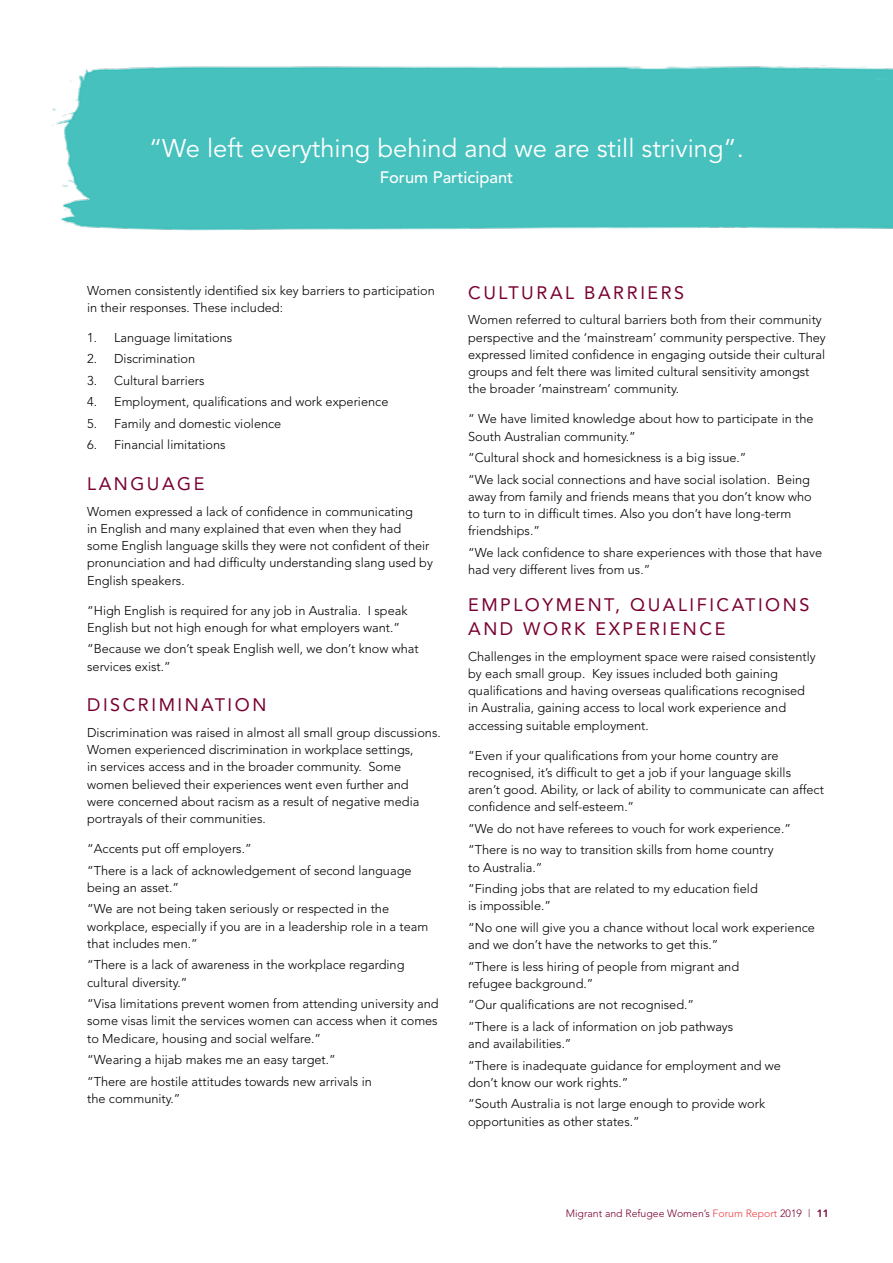
<style>
.page{position:relative;width:893px;height:1263px;background:#fff}
.page>*{position:absolute;margin:0;border:0;box-sizing:border-box;transform-origin:0 0}
.t1{font:25.5px "Avenir";color:#fff}
.t2{font:18px/24px "Avenir";letter-spacing:.14em;color:#780032}
.t3{font:500 16.5px "Avenir";color:#fff}
.t4{font:300 12.75px/17.2px "Avenir";color:#000}
.t5{font:300 10.5px "Avenir";color:#780032}
.s1{color:#ef3e42}
.s2{font-weight:800}
</style>
<div class="page">
<img style="left:52px;top:65px;width:841px;height:166px">
<h1 class="t1" style="left:149px;top:133px;width:596px">“We left everything behind and we are still striving”.</h1>
<p class="t3" style="left:380px;top:168px;width:135px">Forum Participant</p>
<p class="t4" style="left:87px;top:281px;width:349px">Women consistently identified six key barriers to participation in their responses. These included:</p>
<p class="t4" style="left:87px;top:329px;width:147px">1. Language limitations</p>
<p class="t4" style="left:87px;top:350px;width:109px">2. Discrimination</p>
<p class="t4" style="left:87px;top:372px;width:119px">3. Cultural barriers</p>
<p class="t4" style="left:87px;top:393px;width:303px">4. Employment, qualifications and work experience</p>
<p class="t4" style="left:87px;top:415px;width:196px">5. Family and domestic violence</p>
<p class="t4" style="left:87px;top:436px;width:140px">6. Financial limitations</p>
<h2 class="t2" style="left:87px;top:472px;width:119px">LANGUAGE</h2>
<p class="t4" style="left:87px;top:503px;width:347px">Women expressed a lack of confidence in communicating<br>in English and many explained that even when they had some English language skills they were not confident of their pronunciation and had difficulty understanding slang used by English speakers.</p>
<p class="t4" style="left:87px;top:602px;width:322px">“High English is required for any job in Australia. I speak<br>English but not high enough for what employers want.”</p>
<p class="t4" style="left:87px;top:640px;width:333px">“Because we don’t speak English well, we don’t know what services exist.”</p>
<h2 class="t2" style="left:87px;top:693px;width:181px">DISCRIMINATION</h2>
<p class="t4" style="left:87px;top:724px;width:355px">Discrimination was raised in almost all small group discussions.<br>Women experienced discrimination in workplace settings,<br>in services access and in the broader community. Some women believed their experiences went even further and<br>were concerned about racism as a result of negative media portrayals of their communities.</p>
<p class="t4" style="left:87px;top:838px;width:326px;line-height:21.5px">“Accents put off employers.”<br>“There is a lack of acknowledgement of second language</p>
<p class="t4" style="left:87px;top:877px;width:303px;line-height:21.5px">being an asset.”<br>“We are not being taken seriously or respected in the</p>
<p class="t4" style="left:87px;top:918px;width:343px">workplace, especially if you are in a leadership role in a team that includes men.”</p>
<p class="t4" style="left:87px;top:956px;width:319px">“There is a lack of awareness in the workplace regarding cultural diversity.”</p>
<p class="t4" style="left:87px;top:995px;width:353px;text-align:justify">“Visa limitations prevent women from attending university and some visas limit the services women can access when it comes to Medicare, housing and social welfare.”</p>
<p class="t4" style="left:87px;top:1049px;width:286px;line-height:21.5px">“Wearing a hijab makes me an easy target.” “There are hostile attitudes towards new arrivals in</p>
<p class="t4" style="left:87px;top:1090px;width:95px">the community.”</p>
<h2 class="t2" style="left:468px;top:280px;width:218px">CULTURAL BARRIERS</h2>
<p class="t4" style="left:468px;top:311px;width:359px">Women referred to cultural barriers both from their community perspective and the ‘mainstream’ community perspective. They expressed limited confidence in engaging outside their cultural groups and felt there was limited cultural sensitivity amongst the broader ‘mainstream’ community.</p>
<p class="t4" style="left:468px;top:410px;width:347px">“ We have limited knowledge about how to participate in the<br>South Australian community.”</p>
<p class="t4" style="left:468px;top:447px;width:343px;line-height:21.5px">“Cultural shock and homesickness is a big issue.”<br>“We lack social connections and have social isolation. Being</p>
<p class="t4" style="left:468px;top:488px;width:345px">away from family and friends means that you don’t know who to turn to in difficult times. Also you don’t have long-term friendships.”</p>
<p class="t4" style="left:468px;top:544px;width:355px">“We lack confidence to share experiences with those that have had very different lives from us.”</p>
<h2 class="t2" style="left:468px;top:593px;width:343px">EMPLOYMENT, QUALIFICATIONS<br>AND WORK EXPERIENCE</h2>
<p class="t4" style="left:468px;top:648px;width:349px">Challenges in the employment space were raised consistently by each small group. Key issues included both gaining qualifications and having overseas qualifications recognised in Australia, gaining access to local work experience and accessing suitable employment.</p>
<p class="t4" style="left:468px;top:747px;width:357px">“Even if your qualifications from your home country are recognised, it’s difficult to get a job if your language skills aren’t good. Ability, or lack of ability to communicate can affect confidence and self-esteem.”</p>
<p class="t4" style="left:468px;top:818px;width:324px;line-height:21.5px">“We do not have referees to vouch for work experience.” “There is no way to transition skills from home country</p>
<p class="t4" style="left:468px;top:856px;width:291px;line-height:21.5px">to Australia.”<br>“Finding jobs that are related to my education field</p>
<p class="t4" style="left:468px;top:895px;width:348px;line-height:21.5px">is impossible.”<br>“No one will give you a chance without local work experience</p>
<p class="t4" style="left:468px;top:934px;width:272px;line-height:21.5px">and we don’t have the networks to get this.” “There is less hiring of people from migrant and</p>
<p class="t4" style="left:468px;top:973px;width:267px;line-height:21.5px">refugee background.”<br>“Our qualifications are not recognised.” “There is a lack of information on job pathways</p>
<p class="t4" style="left:468px;top:1033px;width:314px;line-height:21.5px">and availabilities.”<br>“There is inadequate guidance for employment and we</p>
<p class="t4" style="left:468px;top:1072px;width:299px;line-height:21.5px">don’t know our work rights.”<br>“South Australia is not large enough to provide work</p>
<p class="t4" style="left:468px;top:1112px;width:173px">opportunities as other states.”</p>
<p class="t5" style="left:566px;top:1207px;width:265px">Migrant and Refugee Women’s <span class="s1">Forum Report</span> 2019 | <span class="s2">11</span></p>
</div>
